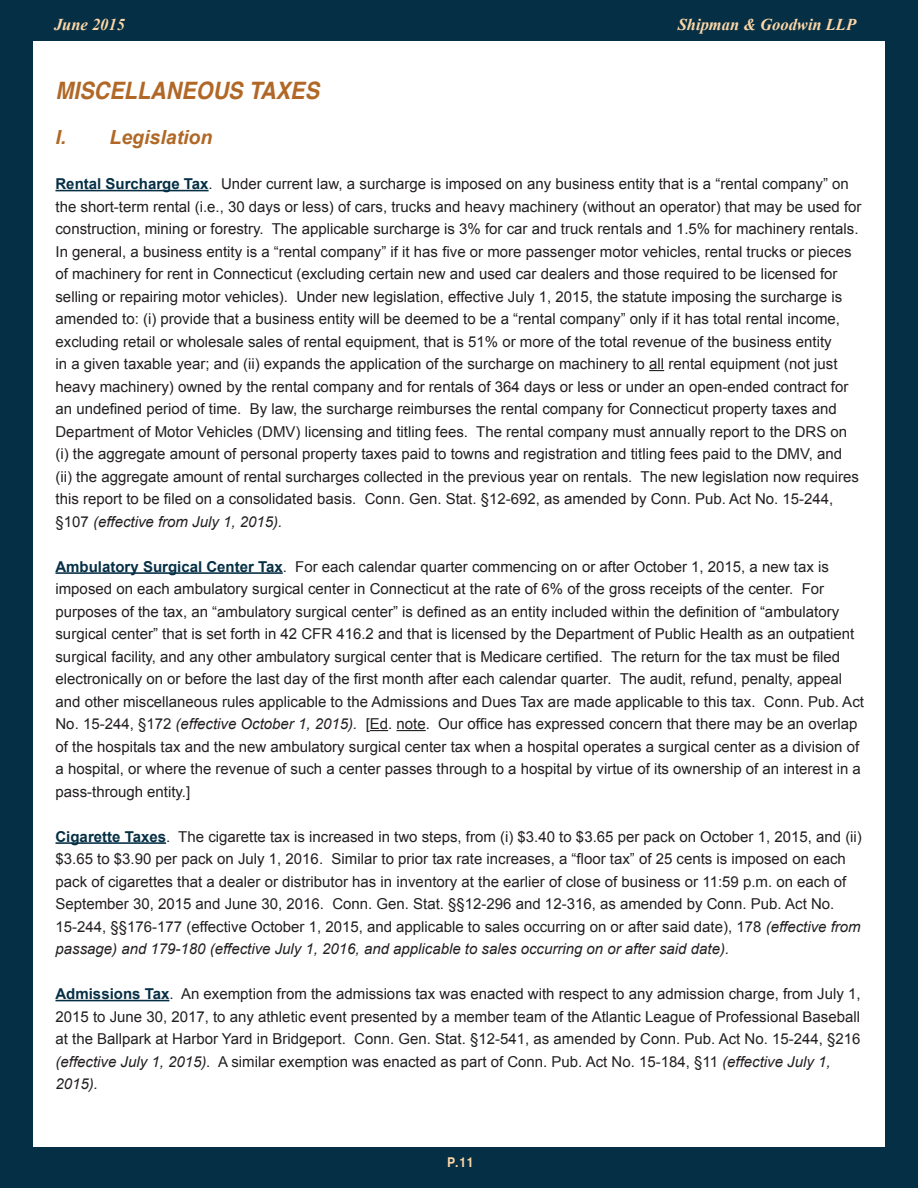
<style>
.page{position:relative;width:918px;height:1188px;background:#fff}
.page>*{position:absolute;margin:0;border:0;box-sizing:border-box;transform-origin:0 0}
.t1{font:italic 700 24px "Helvetica";color:#b16827;scale:.9 1}
.t2{font:italic 700 19.5px "Arial";color:#b16827}
.t3{font:italic 700 16.5px "Times New Roman";color:#fed7a6}
.t4{font:15px/22.5px "Arial";color:#231f20}
.t5{font:700 13.5px "Helvetica";color:#fed7a6;scale:.9 1}
.s1{font-weight:700;color:#052f45}
.s2{font-style:italic}
</style>
<div class="page">
<div style="left:0;top:1148px;width:918px;height:40px;background:#052f45"></div>
<div style="left:0;top:0;width:918px;height:40px;background:#052f45"></div>
<div style="left:885px;top:0;width:33px;height:1188px;background:#052f45"></div>
<div style="left:0;top:0;width:33px;height:1188px;background:#052f45"></div>
<hr style="left:55px;top:190px;width:154px;height:1px;background:#052f45">
<svg style="left:649px;top:370px;width:15px;height:1px"></svg>
<hr style="left:55px;top:572px;width:228px;height:2px;background:#052f45">
<svg style="left:370px;top:730px;width:18px;height:1px"></svg>
<svg style="left:397px;top:730px;width:29px;height:1px"></svg>
<hr style="left:55px;top:842px;width:111px;height:2px;background:#052f45">
<hr style="left:55px;top:1000px;width:114px;height:1px;background:#052f45">
<p class="t3" style="left:54px;top:13px;width:73px">June 2015</p>
<p class="t3" style="left:678px;top:13px;width:180px">Shipman &amp; Goodwin LLP</p>
<p class="t1" style="left:55px;top:71px;width:294px">MISCELLANEOUS TAXES</p>
<p class="t2" style="left:55px;top:124px;width:158px">I. Legislation</p>
<p class="t4" style="left:55px;top:173px;width:808px"><span class="s1">Rental Surcharge Tax</span>. Under current law, a surcharge is imposed on any business entity that is a “rental company” on the short-term rental (i.e., 30 days or less) of cars, trucks and heavy machinery (without an operator) that may be used for construction, mining or forestry. The applicable surcharge is 3% for car and truck rentals and 1.5% for machinery rentals.<br>In general, a business entity is a “rental company” if it has five or more passenger motor vehicles, rental trucks or pieces of machinery for rent in Connecticut (excluding certain new and used car dealers and those required to be licensed for selling or repairing motor vehicles). Under new legislation, effective July 1, 2015, the statute imposing the surcharge is amended to: (i) provide that a business entity will be deemed to be a “rental company” only if it has total rental income, excluding retail or wholesale sales of rental equipment, that is 51% or more of the total revenue of the business entity<br>in a given taxable year; and (ii) expands the application of the surcharge on machinery to all rental equipment (not just heavy machinery) owned by the rental company and for rentals of 364 days or less or under an open-ended contract for an undefined period of time. By law, the surcharge reimburses the rental company for Connecticut property taxes and Department of Motor Vehicles (DMV) licensing and titling fees. The rental company must annually report to the DRS on (i) the aggregate amount of personal property taxes paid to towns and registration and titling fees paid to the DMV, and (ii) the aggregate amount of rental surcharges collected in the previous year on rentals. The new legislation now requires this report to be filed on a consolidated basis. Conn. Gen. Stat. §12-692, as amended by Conn. Pub. Act No. 15-244, §107 <span class="s2">(effective from July 1, 2015).</span></p>
<p class="t4" style="left:55px;top:555px;width:810px"><span class="s1">Ambulatory Surgical Center Tax</span>. For each calendar quarter commencing on or after October 1, 2015, a new tax is imposed on each ambulatory surgical center in Connecticut at the rate of 6% of the gross receipts of the center. For purposes of the tax, an “ambulatory surgical center” is defined as an entity included within the definition of “ambulatory surgical center” that is set forth in 42 CFR 416.2 and that is licensed by the Department of Public Health as an outpatient surgical facility, and any other ambulatory surgical center that is Medicare certified. The return for the tax must be filed electronically on or before the last day of the first month after each calendar quarter. The audit, refund, penalty, appeal and other miscellaneous rules applicable to the Admissions and Dues Tax are made applicable to this tax. Conn. Pub. Act No. 15-244, §172 <span class="s2">(effective October 1, 2015).</span> [Ed. note. Our office has expressed concern that there may be an overlap of the hospitals tax and the new ambulatory surgical center tax when a hospital operates a surgical center as a division of a hospital, or where the revenue of such a center passes through to a hospital by virtue of its ownership of an interest in a pass-through entity.]</p>
<p class="t4" style="left:55px;top:825px;width:808px"><span class="s1">Cigarette Taxes</span>. The cigarette tax is increased in two steps, from (i) $3.40 to $3.65 per pack on October 1, 2015, and (ii) $3.65 to $3.90 per pack on July 1, 2016. Similar to prior tax rate increases, a “floor tax” of 25 cents is imposed on each pack of cigarettes that a dealer or distributor has in inventory at the earlier of close of business or 11:59 p.m. on each of September 30, 2015 and June 30, 2016. Conn. Gen. Stat. §§12-296 and 12-316, as amended by Conn. Pub. Act No.<br>15-244, §§176-177 (effective October 1, 2015, and applicable to sales occurring on or after said date), 178 <span class="s2">(effective from passage) and 179-180 (effective July 1, 2016, and applicable to sales occurring on or after said date).</span></p>
<p class="t4" style="left:55px;top:983px;width:807px"><span class="s1">Admissions Tax</span>. An exemption from the admissions tax was enacted with respect to any admission charge, from July 1, 2015 to June 30, 2017, to any athletic event presented by a member team of the Atlantic League of Professional Baseball at the Ballpark at Harbor Yard in Bridgeport. Conn. Gen. Stat. §12-541, as amended by Conn. Pub. Act No. 15-244, §216 <span class="s2">(effective July 1, 2015).</span> A similar exemption was enacted as part of Conn. Pub. Act No. 15-184, §11 <span class="s2">(effective July 1, 2015).</span></p>
<p class="t5" style="left:447px;top:1151px;width:31px">P.11</p>
</div>
